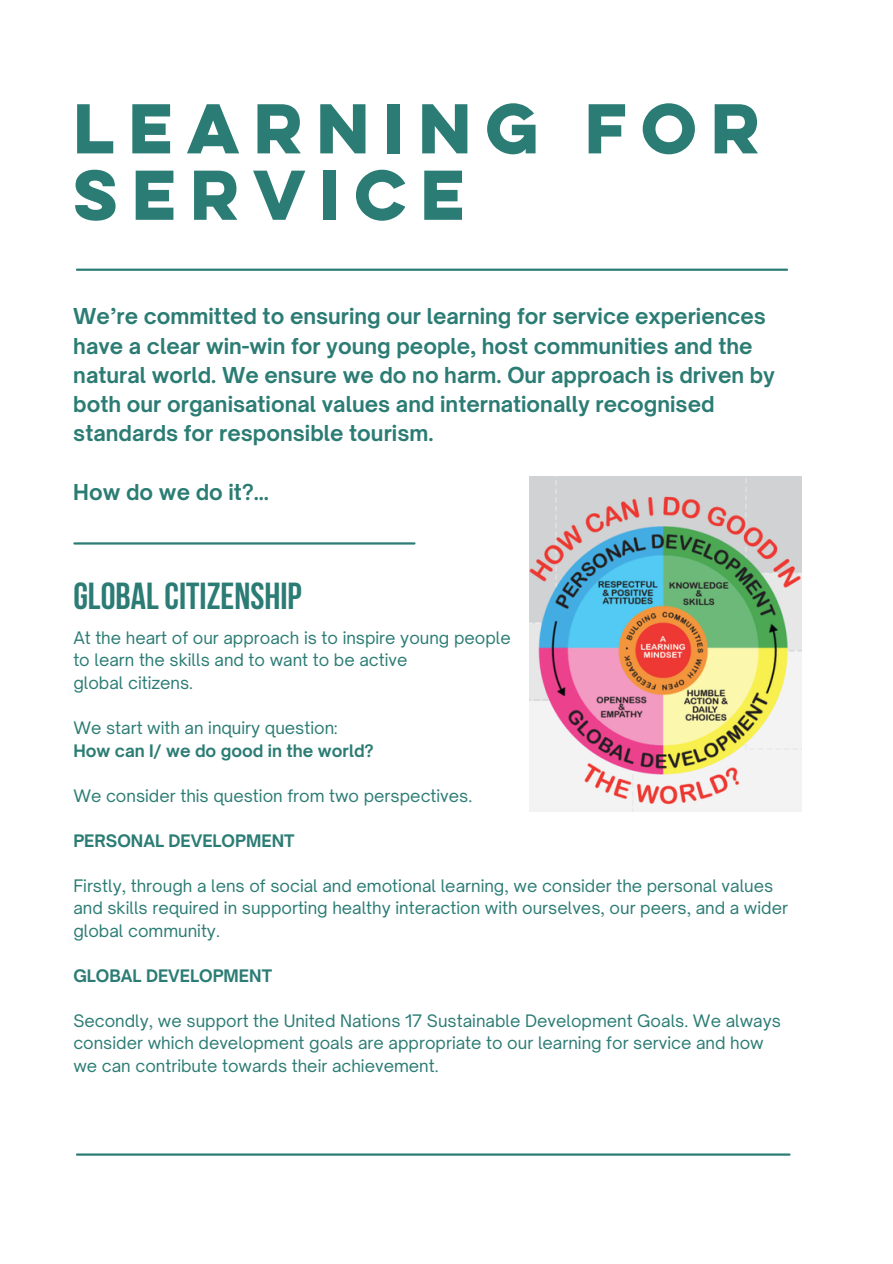
<style>
.page{position:relative;width:893px;height:1264px;background:#fff}
.page>*{position:absolute;margin:0;border:0;box-sizing:border-box;transform-origin:0 0}
.t1{font:700 63px/66.3px "Lulo Clean W01 One";color:#2b7c74}
.t2{font:700 37.5px "Bebas Neue";color:#2b7c74}
.t3{font:700 21px/29.2px "Open Sauce One";color:#2b7c74}
.t4{font:16.5px/22.5px "Open Sauce One";color:#2b7c74}
.t5{font:700 16.5px "Open Sauce One";color:#2b7c74}
</style>
<div class="page">
<hr style="left:77px;top:1153px;width:712px;height:2px;background:#2b7c74">
<hr style="left:74px;top:542px;width:340px;height:2px;background:#2b7c74">
<hr style="left:77px;top:268px;width:710px;height:3px;background:#2b7c74">
<img style="left:529px;top:477px;width:272px;height:334px">
<p class="t1" style="left:73px;top:93px;width:701px">LEARNING FOR<br>SERVICE</p>
<p class="t3" style="left:73px;top:302px;width:703px">We’re committed to ensuring our learning for service experiences have a clear win-win for young people, host communities and the natural world. We ensure we do no harm. Our approach is driven by both our organisational values and internationally recognised standards for responsible tourism.</p>
<p class="t3" style="left:73px;top:477px;width:197px">How do we do it?...</p>
<p class="t2" style="left:73px;top:581px;width:230px">GLOBALcITIZENSHIP</p>
<p class="t4" style="left:73px;top:626px;width:439px">At the heart of our approach is to inspire young people</p>
<p class="t4" style="left:73px;top:649px;width:335px">to learn the skills and to want to be active</p>
<p class="t4" style="left:73px;top:671px;width:121px">global citizens.</p>
<p class="t4" style="left:73px;top:716px;width:266px">We start with an inquiry question:</p>
<p class="t5" style="left:73px;top:740px;width:302px">How can I/ we do good in the world?</p>
<p class="t4" style="left:73px;top:784px;width:400px">We consider this question from two perspectives.</p>
<p class="t5" style="left:73px;top:830px;width:223px">PERSONAL DEVELOPMENT</p>
<p class="t4" style="left:73px;top:874px;width:716px">Firstly, through a lens of social and emotional learning, we consider the personal values and skills required in supporting healthy interaction with ourselves, our peers, and a wider global community.</p>
<p class="t5" style="left:73px;top:965px;width:200px">GLOBAL DEVELOPMENT</p>
<p class="t4" style="left:73px;top:1009px;width:709px">Secondly, we support the United Nations 17 Sustainable Development Goals. We always consider which development goals are appropriate to our learning for service and how we can contribute towards their achievement.</p>
</div>
